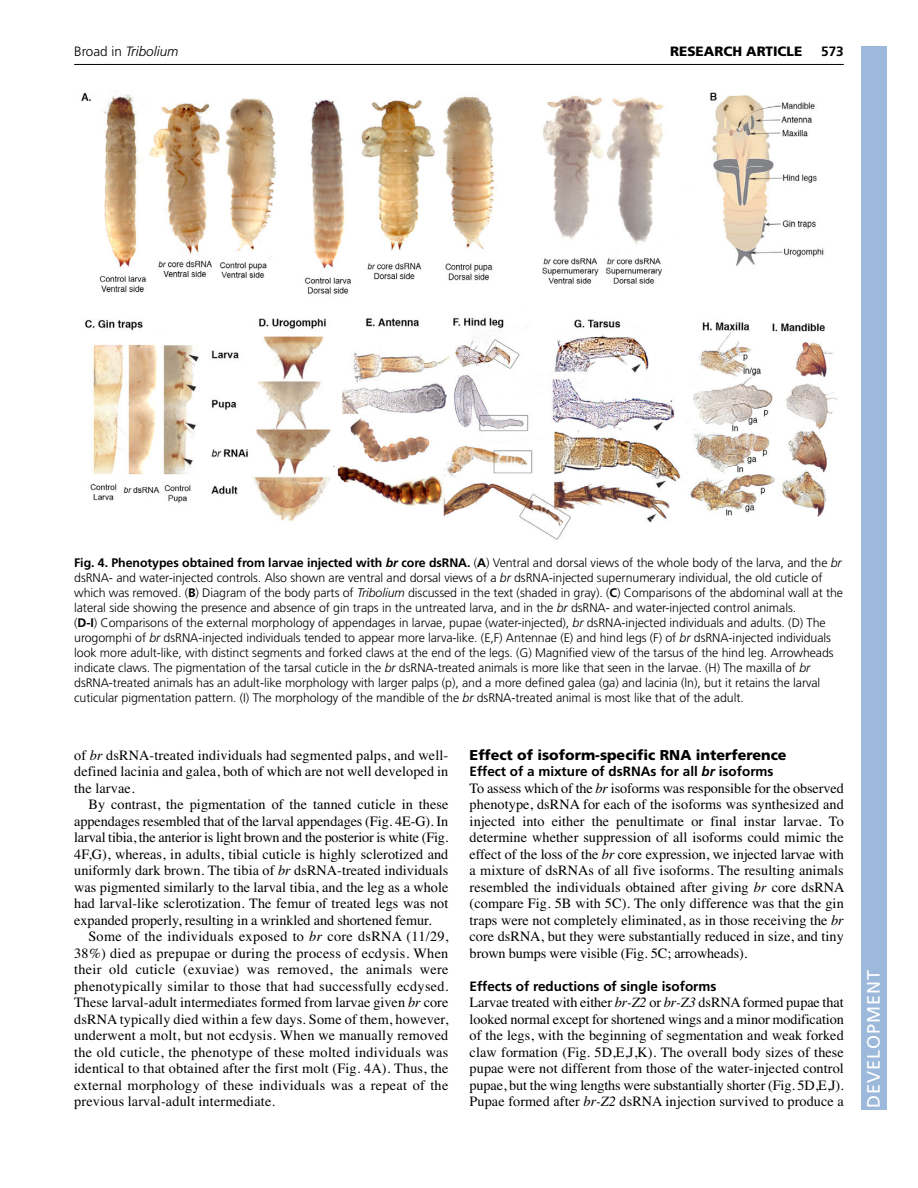
<style>
.page{position:relative;width:918px;height:1188px;background:#fff}
.page>*{position:absolute;margin:0;border:0;box-sizing:border-box;transform-origin:0 0}
.t1{font:18px "Frutiger LT Std";letter-spacing:.055em;color:#fff}
.t2{font:14.25px/16.5px "Times";letter-spacing:.005em;color:#000;text-align:justify}
.t3{font:900 14.25px "Frutiger LT Std";color:#000}
.t4{font:700 13.5px "Frutiger LT Std";color:#000}
.t5{font:italic 300 13.5px "Frutiger LT Std";color:#000}
.t6{font:900 13.5px "Frutiger LT Std";color:#000}
.t7{font:300 12.3px/15px "Frutiger LT Std";letter-spacing:-.005em;color:#000}
.s1{font-style:normal}
.s2{font-weight:700}
.s3{font-weight:700;font-style:italic}
.s4{font-style:italic}
</style>
<div class="page">
<hr style="left:74px;top:64px;width:770px;height:1px;background:#000">
<img style="left:81px;top:90px;width:756px;height:450px">
<div style="left:861px;top:46px;width:25px;height:1064px;background:#9cb9db"></div>
<p class="t5" style="left:74px;top:46px;width:106px"><span class="s1">Broad in</span> Tribolium</p>
<p class="t6" style="left:670px;top:46px;width:134px">RESEARCH ARTICLE</p>
<p class="t4" style="left:821px;top:46px;width:24px">573</p>
<p class="t7" style="left:74px;top:556px;width:770px"><span class="s2">Fig. 4. Phenotypes obtained from larvae injected with</span> <span class="s3">br</span> <span class="s2">core dsRNA.</span> (<span class="s2">A</span>) Ventral and dorsal views of the whole body of the larva, and the <span class="s4">br </span>dsRNA- and water-injected controls. Also shown are ventral and dorsal views of a <span class="s4">br</span> dsRNA-injected supernumerary individual, the old cuticle of which was removed. (<span class="s2">B</span>) Diagram of the body parts of <span class="s4">Tribolium</span> discussed in the text (shaded in gray). (<span class="s2">C</span>) Comparisons of the abdominal wall at the lateral side showing the presence and absence of gin traps in the untreated larva, and in the <span class="s4">br</span> dsRNA- and water-injected control animals.<br>(<span class="s2">D-I</span>) Comparisons of the external morphology of appendages in larvae, pupae (water-injected), <span class="s4">br</span> dsRNA-injected individuals and adults. (D) The urogomphi of <span class="s4">br</span> dsRNA-injected individuals tended to appear more larva-like. (E,F) Antennae (E) and hind legs (F) of <span class="s4">br</span> dsRNA-injected individuals look more adult-like, with distinct segments and forked claws at the end of the legs. (G) Magnified view of the tarsus of the hind leg. Arrowheads indicate claws. The pigmentation of the tarsal cuticle in the <span class="s4">br</span> dsRNA-treated animals is more like that seen in the larvae. (H) The maxilla of <span class="s4">br </span>dsRNA-treated animals has an adult-like morphology with larger palps (p), and a more defined galea (ga) and lacinia (ln), but it retains the larval cuticular pigmentation pattern. (I) The morphology of the mandible of the <span class="s4">br</span> dsRNA-treated animal is most like that of the adult.</p>
<p class="t2" style="left:74px;top:748px;width:376px">of <span class="s4">br</span> dsRNA-treated individuals had segmented palps, and well&shy;defined lacinia and galea, both of which are not well developed in the larvae.</p>
<p class="t2" style="left:74px;top:798px;width:376px;text-indent:14px">By contrast, the pigmentation of the tanned cuticle in these appendages resembled that of the larval appendages (Fig. 4E-G). In larval tibia, the anterior is light brown and the posterior is white (Fig.<br>4F,G), whereas, in adults, tibial cuticle is highly sclerotized and uniformly dark brown. The tibia of <span class="s4">br</span> dsRNA-treated individuals was pigmented similarly to the larval tibia, and the leg as a whole had larval-like sclerotization. The femur of treated legs was not expanded properly, resulting in a wrinkled and shortened femur.</p>
<p class="t2" style="left:74px;top:930px;width:376px;text-indent:14px">Some of the individuals exposed to <span class="s4">br</span> core dsRNA (11/29, 38%) died as prepupae or during the process of ecdysis. When their old cuticle (exuviae) was removed, the animals were phenotypically similar to those that had successfully ecdysed.<br>These larval-adult intermediates formed from larvae given <span class="s4">br</span> core dsRNA typically died within a few days. Some of them, however, underwent a molt, but not ecdysis. When we manually removed the old cuticle, the phenotype of these molted individuals was identical to that obtained after the first molt (Fig. 4A). Thus, the external morphology of these individuals was a repeat of the previous larval-adult intermediate.</p>
<p class="t3" style="left:470px;top:749px;width:318px">Effect of isoform-specific RNA interference</p>
<p class="t4" style="left:470px;top:766px;width:305px">Effect of a mixture of dsRNAs for all <span class="s4">br</span> isoforms</p>
<p class="t2" style="left:470px;top:781px;width:376px">To assess which of the <span class="s4">br</span> isoforms was responsible for the observed phenotype, dsRNA for each of the isoforms was synthesized and injected into either the penultimate or final instar larvae. To determine whether suppression of all isoforms could mimic the effect of the loss of the <span class="s4">br</span> core expression, we injected larvae with a mixture of dsRNAs of all five isoforms. The resulting animals resembled the individuals obtained after giving <span class="s4">br</span> core dsRNA (compare Fig. 5B with 5C). The only difference was that the gin traps were not completely eliminated, as in those receiving the <span class="s4">br </span>core dsRNA, but they were substantially reduced in size, and tiny brown bumps were visible (Fig. 5C; arrowheads).</p>
<p class="t4" style="left:470px;top:981px;width:248px">Effects of reductions of single isoforms</p>
<p class="t2" style="left:470px;top:996px;width:376px">Larvae treated with either <span class="s4">br-Z2</span> or <span class="s4">br-Z3</span> dsRNA formed pupae that looked normal except for shortened wings and a minor modification of the legs, with the beginning of segmentation and weak forked claw formation (Fig. 5D,E,J,K). The overall body sizes of these pupae were not different from those of the water-injected control pupae, but the wing lengths were substantially shorter (Fig. 5D,E,J).<br>Pupae formed after <span class="s4">br-Z2</span> dsRNA injection survived to produce a</p>
<p class="t1" style="left:863px;top:1108px;width:140px;rotate:-90deg">DEVELOPMENT</p>
</div>
